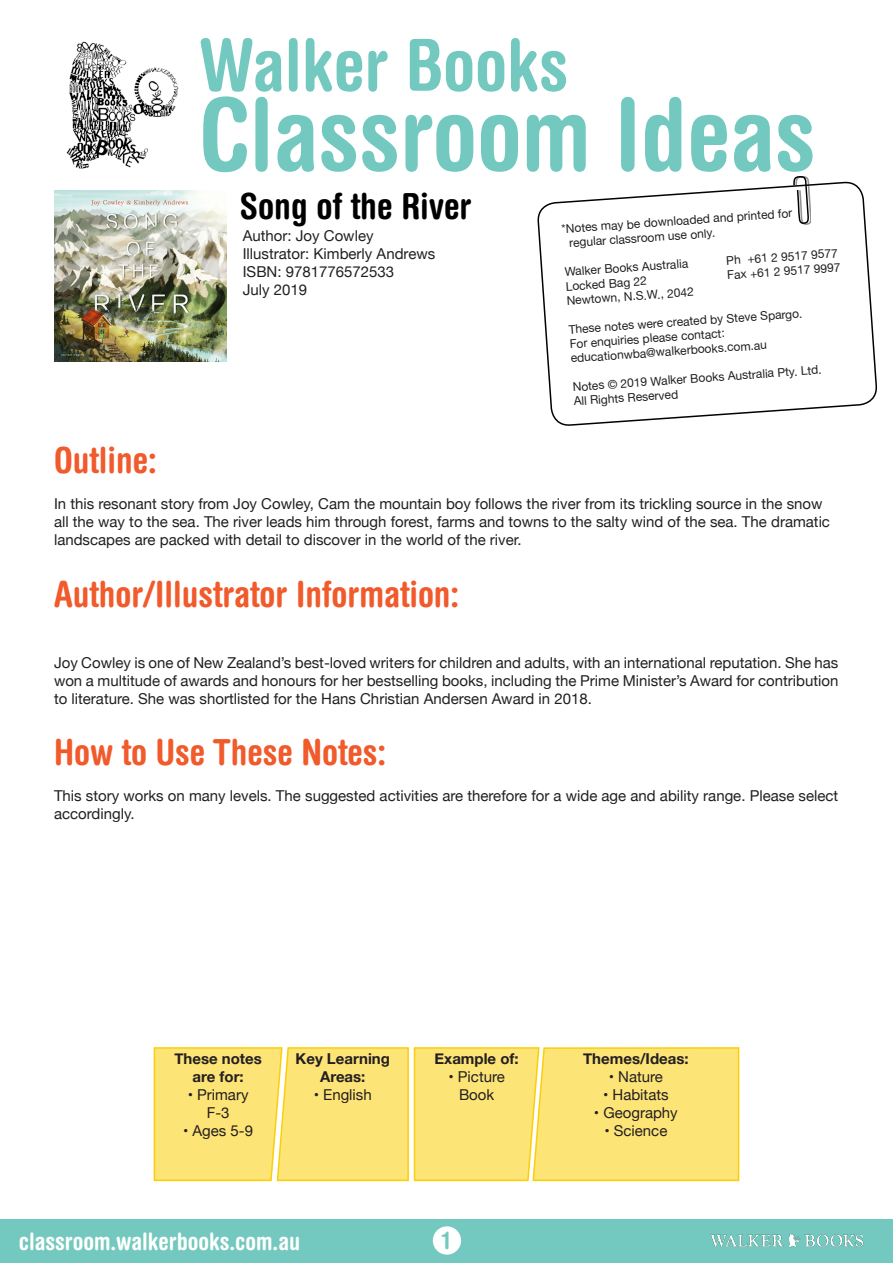
<style>
.page{position:relative;width:893px;height:1263px;background:#fff}
.page>*{position:absolute;margin:0;border:0;box-sizing:border-box;transform-origin:0 0}
.t1{font:700 condensed 100.5px "Helvetica Rounded";color:#73c9bf}
.t2{font:700 condensed 72px "Helvetica Rounded";color:#73c9bf}
.t3{font:700 condensed 36px "Helvetica Rounded";color:#f15a2b}
.t4{font:700 condensed 36px "Helvetica Rounded";color:#000}
.t5{font:700 condensed 24px "Helvetica Rounded";color:#fffffd}
.t6{font:700 condensed 24px "Helvetica Rounded";color:#73c9bf}
.t7{font:15px/18px "Helvetica Neue";color:#231f20}
.t8{font:700 15px/18px "Helvetica Neue";color:#231f20;text-align:center}
.t9{font:12px/14.4px "Helvetica Neue";color:#231f20}
</style>
<div class="page">
<div style="left:0;top:1219px;width:893px;height:44px;background:#73c9bf"></div>
<img style="left:66px;top:41px;width:113px;height:128px">
<img style="left:710px;top:1234px;width:154px;height:14px">
<svg style="left:537px;top:181px;width:340px;height:245px"></svg>
<div style="left:795px;top:176px;width:16px;height:48px;background:#231f20;opacity:.5"></div>
<svg style="left:792px;top:176px;width:17px;height:49px"></svg>
<svg style="left:153px;top:1047px;width:587px;height:135px;background:#fce376"></svg>
<div style="left:433px;top:1226px;width:28px;height:28px;background:#fff;border-radius:50%"></div>
<img style="left:54px;top:190px;width:173px;height:171px">
<h2 class="t2" style="left:199px;top:21px;width:371px">Walker Books</h2>
<h1 class="t1" style="left:199px;top:74px;width:618px">Classroom Ideas</h1>
<p class="t9" style="left:568px;top:222px;width:226px;text-indent:-7px;rotate:-4deg">*Notes may be downloaded and printed for regular classroom use only.</p>
<p class="t9" style="left:564px;top:265px;width:125px;rotate:-4deg">Walker Books Australia</p>
<h3 class="t4" style="left:240px;top:184px;width:233px">Song of the River</h3>
<p class="t7" style="left:243px;top:228px;width:194px">Author: Joy Cowley<br>Illustrator: Kimberly Andrews<br>ISBN: 9781776572533<br>July 2019</p>
<p class="t9" style="left:726px;top:254px;width:113px;rotate:-4deg">Ph +61 2 9517 9577</p>
<p class="t9" style="left:727px;top:268px;width:115px;rotate:-4deg">Fax +61 2 9517 9997</p>
<p class="t9" style="left:565px;top:280px;width:83px;rotate:-4deg">Locked Bag 22</p>
<p class="t9" style="left:566px;top:294px;width:129px;rotate:-4deg">Newtown, N.S.W., 2042</p>
<p class="t9" style="left:568px;top:323px;width:236px;rotate:-4deg">These notes were created by Steve Spargo.<br>For enquiries please contact: educationwba@walkerbooks.com.au</p>
<p class="t9" style="left:572px;top:380px;width:251px;rotate:-4deg">Notes © 2019 Walker Books Australia Pty. Ltd.<br>All Rights Reserved</p>
<h3 class="t3" style="left:54px;top:439px;width:104px">Outline:</h3>
<p class="t7" style="left:54px;top:496px;width:777px">In this resonant story from Joy Cowley, Cam the mountain boy follows the river from its trickling source in the snow all the way to the sea. The river leads him through forest, farms and towns to the salty wind of the sea. The dramatic landscapes are packed with detail to discover in the world of the river.</p>
<h3 class="t3" style="left:54px;top:572px;width:407px">Author/Illustrator Information:</h3>
<p class="t7" style="left:54px;top:654px;width:786px;text-align:justify">Joy Cowley is one of New Zealand’s best-loved writers for children and adults, with an international reputation. She has won a multitude of awards and honours for her bestselling books, including the Prime Minister’s Award for contribution to literature. She was shortlisted for the Hans Christian Andersen Award in 2018.</p>
<h3 class="t3" style="left:54px;top:730px;width:334px">How to Use These Notes:</h3>
<p class="t7" style="left:54px;top:787px;width:786px">This story works on many levels. The suggested activities are therefore for a wide age and ability range. Please select accordingly.</p>
<p class="t8" style="left:174px;top:1050px;width:89px">These notes are for:</p>
<p class="t7" style="left:188px;top:1086px;width:62px;text-align:center">• Primary<br>F-3</p>
<p class="t7" style="left:183px;top:1122px;width:71px">• Ages 5-9</p>
<p class="t8" style="left:296px;top:1050px;width:96px">Key Learning<br>Areas:</p>
<p class="t7" style="left:314px;top:1086px;width:60px">• English</p>
<h3 class="t5" style="left:19px;top:1226px;width:283px">classroom.walkerbooks.com.au</h3>
<p class="t8" style="left:435px;top:1050px;width:86px">Example of:</p>
<p class="t7" style="left:448px;top:1068px;width:58px;text-align:center">• Picture<br>Book</p>
<h3 class="t6" style="left:442px;top:1226px;width:9px">1</h3>
<p class="t8" style="left:583px;top:1050px;width:107px">Themes/Ideas:</p>
<p class="t7" style="left:609px;top:1068px;width:56px">• Nature</p>
<p class="t7" style="left:603px;top:1086px;width:67px">• Habitats</p>
<p class="t7" style="left:594px;top:1104px;width:85px">• Geography</p>
<p class="t7" style="left:604px;top:1122px;width:65px">• Science</p>
</div>
